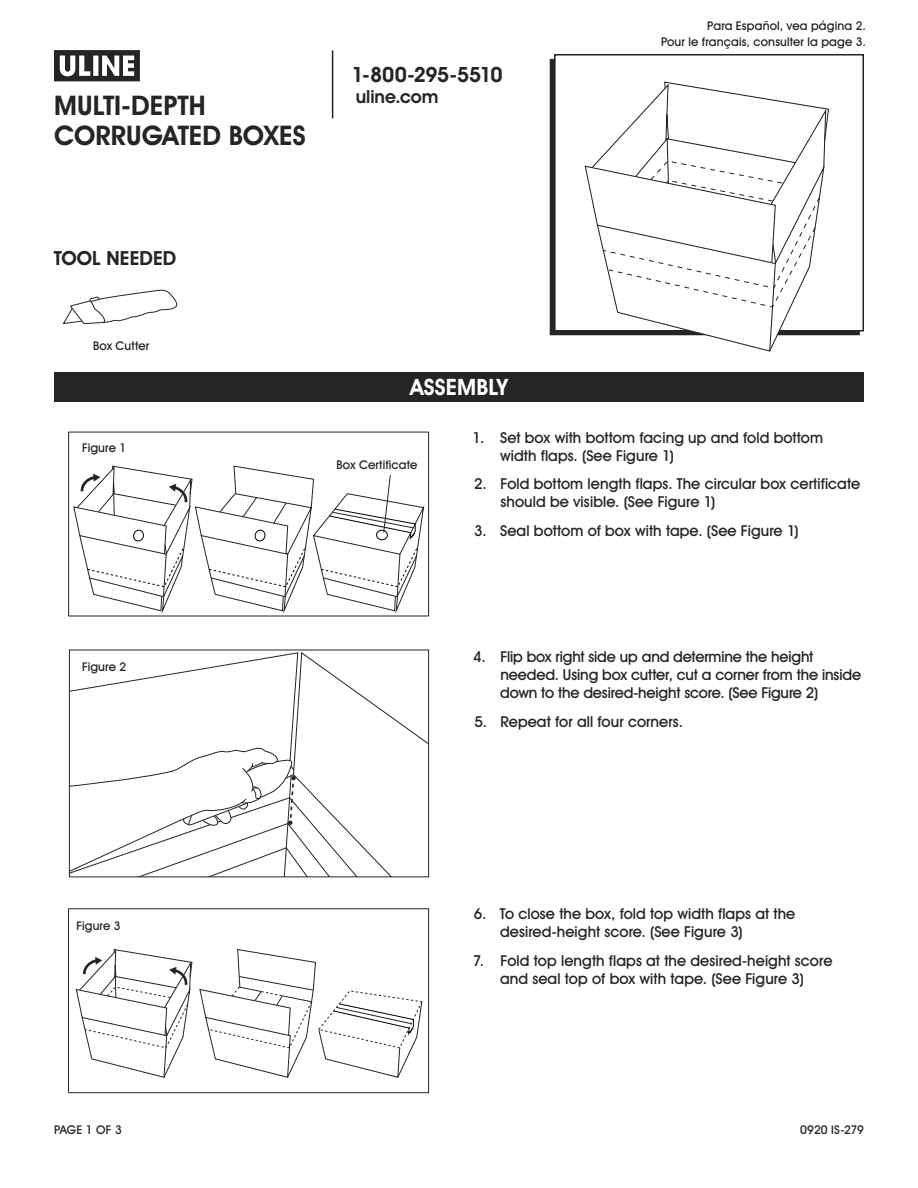
<style>
.page{position:relative;width:918px;height:1188px;background:#fff}
.page>*{position:absolute;margin:0;border:0;box-sizing:border-box;transform-origin:0 0}
.t1{font:700 27px/30px "Uline Two Knine";color:#252525}
.t2{font:700 22.5px "Uline Two Knine";letter-spacing:.01em;color:#fff}
.t3{font:700 21px "Uline Two Knine";letter-spacing:-.02em;color:#252525}
.t4{font:700 19.5px "Uline Two Knine";letter-spacing:.005em;color:#252525}
.t5{font:700 18px "Uline Two Knine";color:#252525}
.t6{font:15px/18px "Uline Two Knine";letter-spacing:.005em;color:#252525}
.t7{font:12px/16.8px "Uline Two Knine";letter-spacing:.015em;color:#252525;text-align:right}
</style>
<div class="page">
<hr style="left:332px;top:50px;width:1px;height:68px;background:#252525">
<svg style="left:54px;top:50px;width:86px;height:31px"></svg>
<div style="left:54px;top:372px;width:810px;height:30px;background:#252525"></div>
<div style="left:554px;top:54px;width:310px;height:278px;border:2px solid #252525"></div>
<svg style="left:71px;top:652px;width:356px;height:223px"></svg>
<div style="left:69px;top:650px;width:360px;height:227px;border:1px solid #252525"></div>
<svg style="left:76px;top:949px;width:116px;height:129px"></svg>
<svg style="left:200px;top:949px;width:222px;height:129px"></svg>
<div style="left:68px;top:908px;width:361px;height:185px;border:1px solid #252525"></div>
<svg style="left:584px;top:81px;width:246px;height:271px"></svg>
<div style="left:68px;top:432px;width:361px;height:184px;border:1px solid #252525"></div>
<svg style="left:73px;top:466px;width:351px;height:147px"></svg>
<svg style="left:62px;top:289px;width:116px;height:35px"></svg>
<h1 class="t1" style="left:54px;top:90px;width:253px">MULTI-DEPTH<br>CORRUGATED BOXES</h1>
<h3 class="t3" style="left:352px;top:62px;width:152px">1-800-295-5510</h3>
<p class="t5" style="left:356px;top:86px;width:84px">uline.com</p>
<p class="t7" style="left:661px;top:17px;width:206px">Para Español, vea página 2.<br>Pour le français, consulter la page 3.</p>
<h3 class="t4" style="left:54px;top:246px;width:124px">TOOL NEEDED</h3>
<p class="t7" style="left:93px;top:337px;width:58px">Box Cutter</p>
<p class="t7" style="left:82px;top:440px;width:46px">Figure 1</p>
<h2 class="t2" style="left:410px;top:373px;width:99px">ASSEMBLY</h2>
<p class="t6" style="left:500px;top:428px;width:325px;text-indent:-27px">1. Set box with bottom facing up and fold bottom width flaps. (See Figure 1)</p>
<p class="t6" style="left:500px;top:475px;width:361px;text-indent:-26px">2. Fold bottom length flaps. The circular box certificate should be visible. (See Figure 1)</p>
<p class="t6" style="left:474px;top:522px;width:326px">3. Seal bottom of box with tape. (See Figure 1)</p>
<p class="t7" style="left:336px;top:457px;width:83px">Box Certificate</p>
<p class="t7" style="left:82px;top:658px;width:46px">Figure 2</p>
<p class="t6" style="left:500px;top:648px;width:363px;text-indent:-27px">4. Flip box right side up and determine the height needed. Using box cutter, cut a corner from the inside down to the desired-height score. (See Figure 2)</p>
<p class="t6" style="left:474px;top:713px;width:210px">5. Repeat for all four corners.</p>
<p class="t7" style="left:77px;top:917px;width:46px">Figure 3</p>
<p class="t6" style="left:500px;top:905px;width:297px;text-indent:-26px">6. To close the box, fold top width flaps at the desired-height score. (See Figure 3)</p>
<p class="t6" style="left:473px;top:952px;width:361px;text-align:center">7. Fold top length flaps at the desired-height score and seal top of box with tape. (See Figure 3)</p>
<p class="t7" style="left:54px;top:1121px;width:69px">PAGE 1 OF 3</p>
<p class="t7" style="left:800px;top:1121px;width:65px">0920 IS-279</p>
</div>
